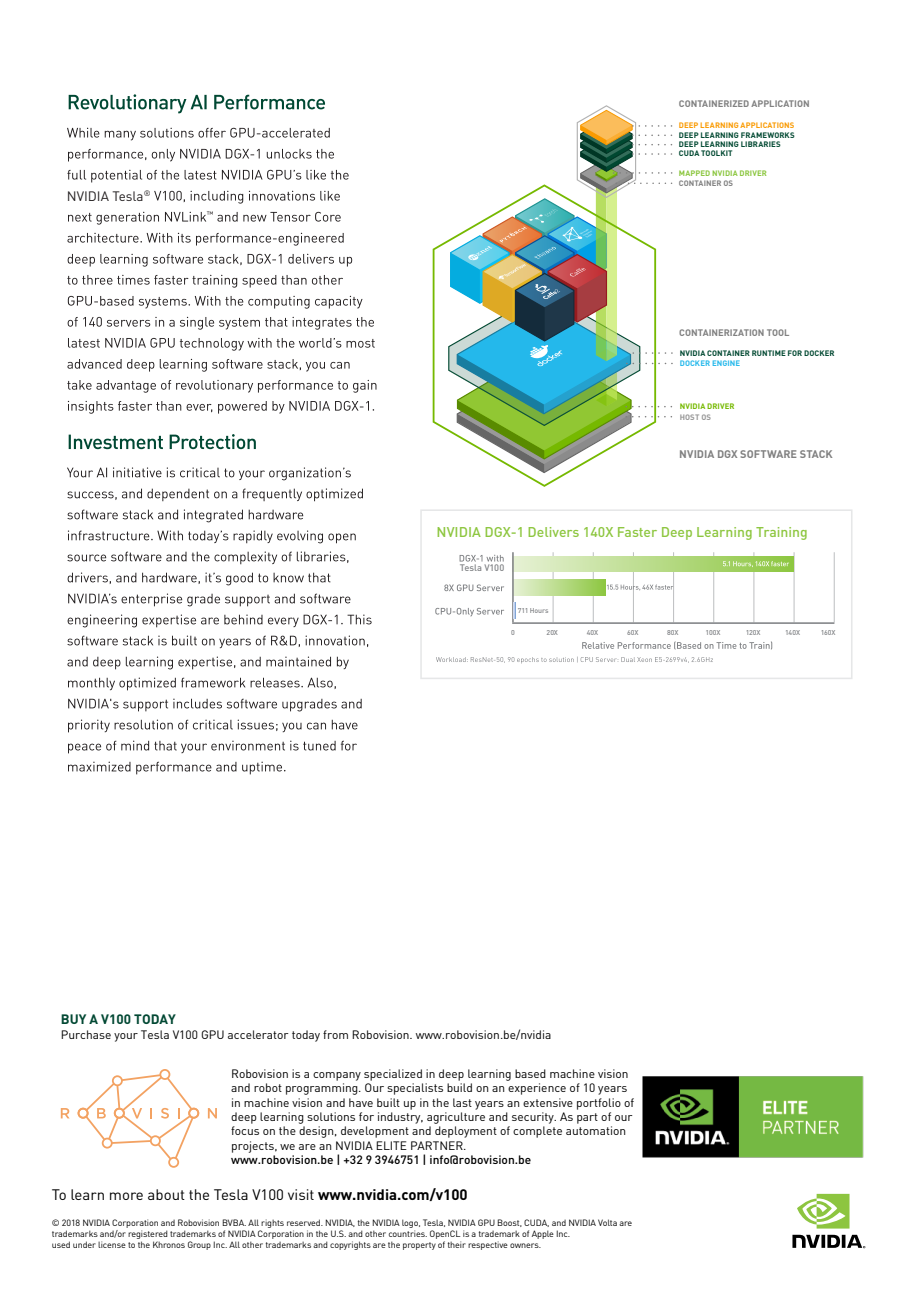
<style>
.page{position:relative;width:919px;height:1289px;background:#fff}
.page>*{position:absolute;margin:0;border:0;box-sizing:border-box;transform-origin:0 0}
.t1{font:15px "DIN Pro";color:#000}
.t2{font:500 13.95px "DIN Pro";color:#8dc63f}
.t3{font:700 13.5px "DIN Pro";color:#024833}
.t4{font:13.5px "DIN Pro";color:#231f20}
.t5{font:12px/14.4px "DIN Pro";color:#000}
.t6{font:500 12px "DIN Pro";color:#000}
.t7{font:700 10.95px "DIN Pro";color:#808080}
.t8{font:700 9.3px "DIN Pro";color:#808080}
.t9{font:500 9.3px "DIN Pro";letter-spacing:-.005em;color:#808285}
.t10{font:9px/10.8px "DIN Pro";letter-spacing:-.01em;color:#000}
.t11{font:700 7.8px/9.3px "DIN Pro";letter-spacing:.005em;color:#004831}
.t12{font:700 7.8px "DIN Pro";letter-spacing:.01em;color:#fa9a00}
.t13{font:700 7.8px "DIN Pro";letter-spacing:.01em;color:#8bc63e}
.t14{font:700 7.8px "DIN Pro";letter-spacing:.005em;color:#24b8eb}
.t15{font:700 7.8px "DIN Pro";letter-spacing:.015em;color:#76b900}
.t16{font:700 7.8px "DIN Pro";letter-spacing:.005em;color:#808080}
.t17{font:700 7.8px "DIN Pro";letter-spacing:.01em;color:#969696}
.t18{font:7.8px "DIN Pro";color:#231f20}
.t19{font:500 7.05px "DIN Pro";letter-spacing:-.015em;color:#808285}
.s1{font-weight:700}
</style>
<div class="page">
<svg style="left:69px;top:94px;width:256px;height:19px"></svg>
<svg style="left:67px;top:128px;width:263px;height:12px"></svg>
<svg style="left:68px;top:149px;width:266px;height:12px"></svg>
<svg style="left:67px;top:170px;width:281px;height:12px"></svg>
<svg style="left:154px;top:191px;width:186px;height:12px"></svg>
<svg style="left:68px;top:212px;width:138px;height:12px"></svg>
<svg style="left:217px;top:212px;width:123px;height:10px"></svg>
<svg style="left:67px;top:233px;width:276px;height:12px"></svg>
<svg style="left:68px;top:254px;width:284px;height:12px"></svg>
<svg style="left:67px;top:275px;width:276px;height:12px"></svg>
<svg style="left:68px;top:296px;width:294px;height:12px"></svg>
<svg style="left:68px;top:317px;width:306px;height:12px"></svg>
<svg style="left:68px;top:338px;width:307px;height:12px"></svg>
<svg style="left:67px;top:359px;width:282px;height:12px"></svg>
<svg style="left:67px;top:380px;width:309px;height:12px"></svg>
<svg style="left:68px;top:401px;width:306px;height:12px"></svg>
<svg style="left:69px;top:434px;width:187px;height:15px"></svg>
<svg style="left:67px;top:467px;width:284px;height:13px"></svg>
<svg style="left:67px;top:488px;width:296px;height:13px"></svg>
<svg style="left:67px;top:509px;width:236px;height:13px"></svg>
<svg style="left:68px;top:530px;width:288px;height:13px"></svg>
<svg style="left:67px;top:551px;width:281px;height:13px"></svg>
<svg style="left:68px;top:572px;width:262px;height:13px"></svg>
<svg style="left:68px;top:593px;width:282px;height:13px"></svg>
<svg style="left:68px;top:614px;width:303px;height:13px"></svg>
<svg style="left:67px;top:635px;width:301px;height:13px"></svg>
<svg style="left:67px;top:656px;width:282px;height:13px"></svg>
<svg style="left:68px;top:677px;width:268px;height:13px"></svg>
<svg style="left:68px;top:698px;width:293px;height:13px"></svg>
<svg style="left:68px;top:719px;width:289px;height:13px"></svg>
<svg style="left:68px;top:740px;width:289px;height:13px"></svg>
<svg style="left:68px;top:761px;width:217px;height:13px"></svg>
<svg style="left:420px;top:509px;width:432px;height:170px"></svg>
<hr style="left:753px;top:552px;width:1px;height:70px;background:#bcbec0">
<hr style="left:793px;top:552px;width:1px;height:70px;background:#bcbec0">
<svg style="left:436px;top:656px;width:277px;height:7px"></svg>
<hr style="left:673px;top:552px;width:1px;height:70px;background:#bcbec0">
<hr style="left:552px;top:552px;width:1px;height:70px;background:#bcbec0">
<hr style="left:593px;top:552px;width:1px;height:70px;background:#bcbec0">
<hr style="left:633px;top:552px;width:1px;height:70px;background:#bcbec0">
<hr style="left:713px;top:552px;width:1px;height:70px;background:#bcbec0">
<hr style="left:833px;top:552px;width:1px;height:70px;background:#bcbec0">
<svg style="left:459px;top:554px;width:44px;height:7px"></svg>
<svg style="left:582px;top:641px;width:190px;height:8px"></svg>
<svg style="left:444px;top:584px;width:60px;height:7px"></svg>
<hr style="left:513px;top:622px;width:320px;height:2px;background:#808285">
<svg style="left:513px;top:556px;width:280px;height:15px;background:#bcdd8f"></svg>
<div style="left:513px;top:579px;width:92px;height:16px;background:linear-gradient(to right,#e7f2d6,#8fc743)"></div>
<svg style="left:723px;top:561px;width:66px;height:6px"></svg>
<hr style="left:512px;top:552px;width:1px;height:70px;background:#808285">
<svg style="left:435px;top:608px;width:69px;height:8px"></svg>
<svg style="left:513px;top:603px;width:2px;height:15px"></svg>
<svg style="left:606px;top:584px;width:67px;height:6px"></svg>
<svg style="left:432px;top:240px;width:135px;height:247px"></svg>
<svg style="left:447px;top:105px;width:226px;height:369px"></svg>
<svg style="left:792px;top:1234px;width:73px;height:14px"></svg>
<svg style="left:797px;top:1193px;width:52px;height:35px"></svg>
<svg style="left:61px;top:1108px;width:9px;height:10px"></svg>
<svg style="left:208px;top:1108px;width:9px;height:10px"></svg>
<svg style="left:78px;top:1069px;width:121px;height:98px"></svg>
<img style="left:642px;top:1076px;width:221px;height:82px">
<p class="t8" style="left:678px;top:95px;width:132px">CONTAINERIZED APPLICATION</p>
<p class="t12" style="left:678px;top:119px;width:117px">DEEP LEARNING APPLICATIONS</p>
<p class="t4" style="left:67px;top:185px;width:85px">NVIDIA Tesla<sup>®</sup></p>
<p class="t18" style="left:207px;top:208px;width:8px">™</p>
<p class="t11" style="left:679px;top:129px;width:117px">DEEP LEARNING FRAMEWORKS<br>DEEP LEARNING LIBRARIES<br>CUDA TOOLKIT</p>
<p class="t16" style="left:678px;top:177px;width:56px">CONTAINER OS</p>
<p class="t13" style="left:678px;top:167px;width:90px">MAPPED NVIDIA DRIVER</p>
<p class="t8" style="left:679px;top:325px;width:112px">CONTAINERIZATION TOOL</p>
<p class="t11" style="left:679px;top:347px;width:156px">NVIDIA CONTAINER RUNTIME FOR DOCKER</p>
<p class="t14" style="left:679px;top:357px;width:62px">DOCKER ENGINE</p>
<p class="t15" style="left:679px;top:400px;width:56px">NVIDIA DRIVER</p>
<p class="t17" style="left:679px;top:410px;width:33px">HOST OS</p>
<p class="t7" style="left:679px;top:445px;width:155px">NVIDIA DGX SOFTWARE STACK</p>
<p class="t2" style="left:436px;top:520px;width:373px">NVIDIA DGX-1 Delivers 140X Faster Deep Learning Training</p>
<p class="t9" style="left:460px;top:560px;width:46px">Tesla V100</p>
<p class="t19" style="left:518px;top:604px;width:32px">711 Hours</p>
<p class="t19" style="left:511px;top:626px;width:5px">0</p>
<p class="t19" style="left:546px;top:626px;width:13px">20X</p>
<p class="t19" style="left:586px;top:626px;width:13px">40X</p>
<p class="t19" style="left:627px;top:626px;width:13px">60X</p>
<p class="t19" style="left:667px;top:626px;width:13px">80X</p>
<p class="t19" style="left:705px;top:626px;width:16px">100X</p>
<p class="t19" style="left:820px;top:626px;width:16px">160X</p>
<p class="t19" style="left:785px;top:626px;width:16px">140X</p>
<p class="t19" style="left:745px;top:626px;width:16px">120X</p>
<p class="t3" style="left:61px;top:1008px;width:117px">BUY A V100 TODAY</p>
<p class="t5" style="left:61px;top:1025px;width:492px">Purchase your Tesla V100 GPU accelerator today from Robovision. www.robovision.be/nvidia</p>
<p class="t5" style="left:231px;top:1065px;width:404px">Robovision is a company specialized in deep learning based machine vision and robot programming. Our specialists build on an experience of 10 years in machine vision and have built up in the last years an extensive portfolio of deep learning solutions for industry, agriculture and security. As part of our focus on the design, development and deployment of complete automation projects, we are an NVIDIA ELITE PARTNER.</p>
<p class="t6" style="left:231px;top:1150px;width:301px">www.robovision.be | +32 9 3946751 | info@robovision.be</p>
<p class="t1" style="left:52px;top:1183px;width:417px">To learn more about the Tesla V100 visit <span class="s1">www.nvidia.com/v100</span></p>
<p class="t10" style="left:52px;top:1216px;width:582px">© 2018 NVIDIA Corporation and Robovision BVBA. All rights reserved. NVIDIA, the NVIDIA logo, Tesla, NVIDIA GPU Boost, CUDA, and NVIDIA Volta are trademarks and/or registered trademarks of NVIDIA Corporation in the U.S. and other countries. OpenCL is a trademark of Apple Inc.<br>used under license to the Khronos Group Inc. All other trademarks and copyrights are the property of their respective owners.</p>
</div>
